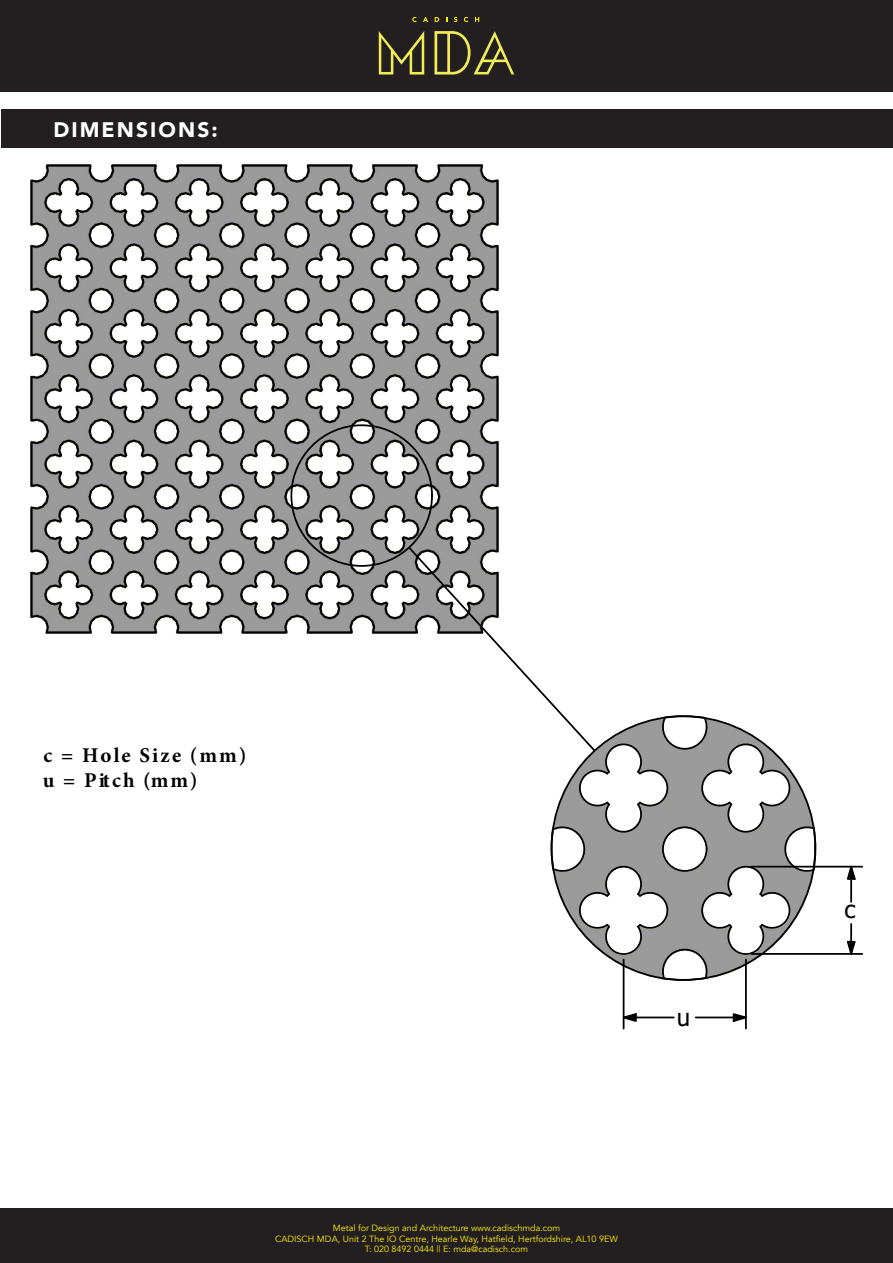
<style>
.page{position:relative;width:893px;height:1263px;background:#fff}
.page>*{position:absolute;margin:0;border:0;box-sizing:border-box;transform-origin:0 0}
.t1{font:24px "Tahoma";color:#000}
.t2{font:700 21px/24.9px "Minion Pro";letter-spacing:.1em;color:#000}
.t3{font:900 21px "Avenir";letter-spacing:.1em;color:#fff}
.t4{font:9px/10.8px "Avenir";color:#fff101;text-align:center}
</style>
<div class="page">
<div style="left:0;top:0;width:893px;height:91px;background:#231f20"></div>
<svg style="left:379px;top:31px;width:45px;height:44px"></svg>
<svg style="left:434px;top:31px;width:80px;height:44px"></svg>
<svg style="left:412px;top:17px;width:5px;height:5px"></svg>
<svg style="left:423px;top:17px;width:5px;height:5px"></svg>
<svg style="left:435px;top:17px;width:4px;height:5px"></svg>
<svg style="left:454px;top:17px;width:3px;height:5px"></svg>
<svg style="left:464px;top:17px;width:4px;height:5px"></svg>
<svg style="left:475px;top:17px;width:4px;height:5px"></svg>
<div style="left:0;top:1209px;width:893px;height:54px;background:#231f20"></div>
<div style="left:1px;top:109px;width:892px;height:39px;background:#231f20"></div>
<img style="left:30px;top:164px;width:469px;height:470px">
<svg style="left:407px;top:545px;width:422px;height:448px"></svg>
<svg style="left:622px;top:1012px;width:16px;height:11px"></svg>
<svg style="left:731px;top:1013px;width:14px;height:9px"></svg>
<hr style="left:636px;top:1016px;width:38px;height:2px;background:#000">
<hr style="left:696px;top:1016px;width:38px;height:2px;background:#000">
<hr style="left:623px;top:959px;width:1px;height:69px;background:#000">
<hr style="left:745px;top:959px;width:2px;height:69px;background:#000">
<svg style="left:845px;top:865px;width:12px;height:16px"></svg>
<hr style="left:850px;top:879px;width:2px;height:23px;background:#000">
<svg style="left:847px;top:924px;width:9px;height:29px"></svg>
<hr style="left:751px;top:953px;width:111px;height:2px;background:#000">
<hr style="left:751px;top:866px;width:111px;height:1px;background:#000">
<h2 class="t3" style="left:53px;top:111px;width:166px">DIMENSIONS:</h2>
<h2 class="t2" style="left:43px;top:743px;width:205px">c = Hole Size (mm) u = Pitch (mm)</h2>
<h1 class="t1" style="left:677px;top:1007px;width:15px">u</h1>
<p class="t4" style="left:275px;top:1222px;width:344px">Metal for Design and Architecture www.cadischmda.com<br>CADISCH MDA, Unit 2 The IO Centre, Hearle Way, Hatfield, Hertfordshire, AL10 9EW<br>T: 020 8492 0444 || E: mda@cadisch.com</p>
<h1 class="t1" style="left:844px;top:900px;width:13px">c</h1>
</div>
